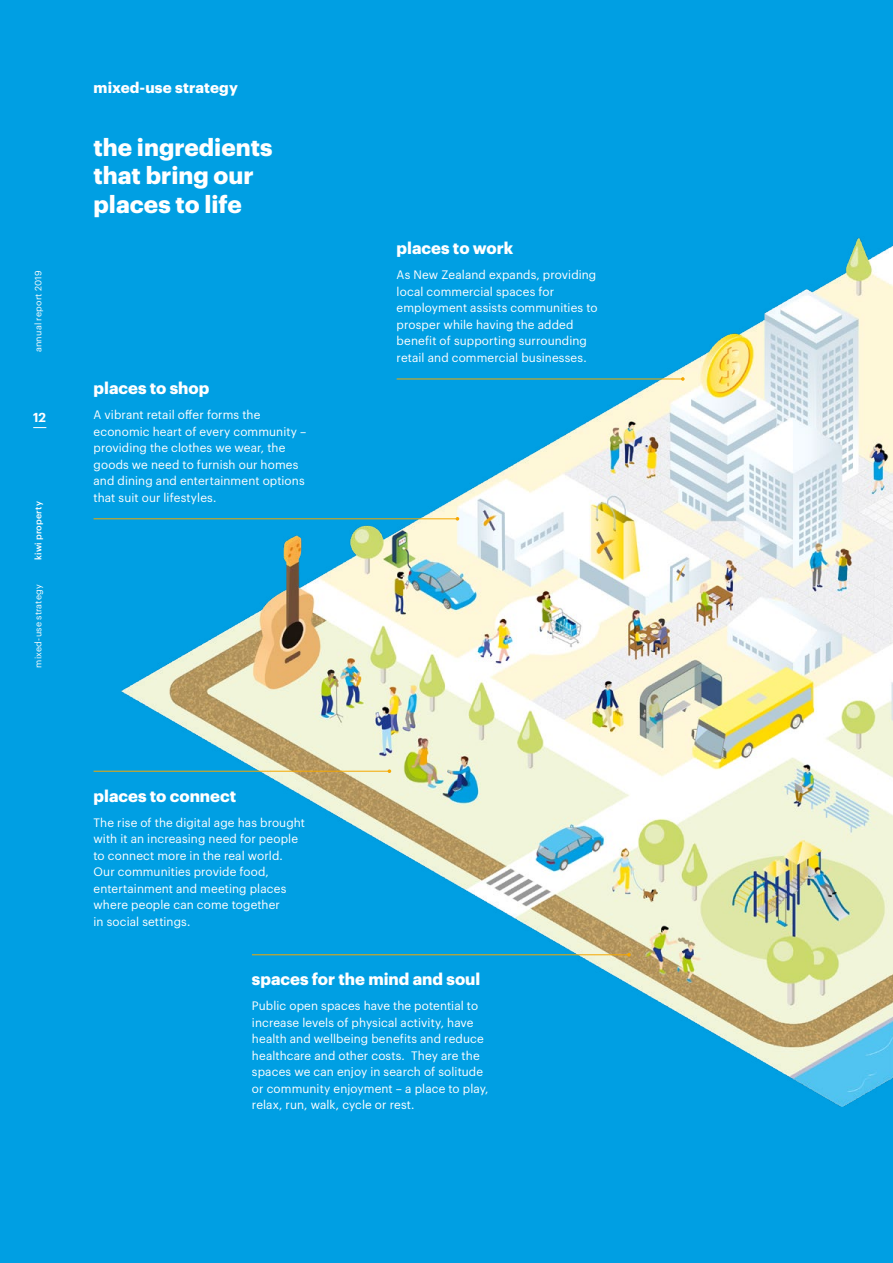
<style>
.page{position:relative;width:893px;height:1263px;background:#009fe3}
.page>*{position:absolute;margin:0;border:0;box-sizing:border-box;transform-origin:0 0}
.t1{font:700 24px/28.5px "Graphik";color:#fff}
.t2{font:700 16.5px "Graphik";color:#fff}
.KPL-IR19-Section-hea{font:700 15px "Graphik";letter-spacing:.01em;color:#fff}
.KPL-Page-numbers{font:600 12.75px "Graphik";color:#fff}
.KPL-IR19-Body-copy-s{font:12px/16.5px "Graphik";letter-spacing:.01em;color:#fff}
.KPL-Side-description{font:9px "Graphik";letter-spacing:.02em;color:#fff}
.KPL-Side-description-2{font:500 9px "Graphik";letter-spacing:.02em;color:#fff}
</style>
<div class="page">
<img style="left:121px;top:237px;width:772px;height:870px">
<hr style="left:94px;top:518px;width:363px;height:1px;background:#f4a700">
<hr style="left:397px;top:378px;width:286px;height:1px;background:#f4a700">
<svg style="left:681px;top:377px;width:4px;height:4px"></svg>
<hr style="left:94px;top:771px;width:295px;height:1px;background:#f4a700">
<hr style="left:252px;top:954px;width:377px;height:1px;background:#f4a700">
<svg style="left:33px;top:427px;width:13px;height:1px"></svg>
<p class="KPL-Side-description" style="left:31px;top:352px;width:83px;rotate:-90deg">annual report 2019</p>
<p class="KPL-Page-numbers" style="left:33px;top:408px;width:14px">12</p>
<p class="KPL-Side-description-2" style="left:31px;top:560px;width:60px;rotate:-90deg">kiwi property</p>
<p class="KPL-Side-description" style="left:31px;top:667px;width:85px;rotate:-90deg">mixed-use strategy</p>
<p class="KPL-IR19-Section-hea" style="left:94px;top:76px;width:146px">mixed-use strategy</p>
<p class="t1" style="left:94px;top:131px;width:180px">the ingredients that bring our places to life</p>
<p class="t2" style="left:94px;top:375px;width:117px">places to shop</p>
<p class="KPL-IR19-Body-copy-s" style="left:94px;top:406px;width:214px">A vibrant retail offer forms the economic heart of every community – providing the clothes we wear, the goods we need to furnish our homes and dining and entertainment options that suit our lifestyles.</p>
<p class="t2" style="left:397px;top:236px;width:118px">places to work</p>
<p class="KPL-IR19-Body-copy-s" style="left:397px;top:266px;width:202px">As New Zealand expands, providing local commercial spaces for employment assists communities to prosper while having the added benefit of supporting surrounding retail and commercial businesses.</p>
<p class="t2" style="left:94px;top:783px;width:144px">places to connect</p>
<p class="KPL-IR19-Body-copy-s" style="left:94px;top:813px;width:213px">The rise of the digital age has brought with it an increasing need for people to connect more in the real world.<br>Our communities provide food, entertainment and meeting places where people can come together<br>in social settings.</p>
<p class="t2" style="left:252px;top:967px;width:230px">spaces for the mind and soul</p>
<p class="KPL-IR19-Body-copy-s" style="left:252px;top:997px;width:238px">Public open spaces have the potential to increase levels of physical activity, have health and wellbeing benefits and reduce healthcare and other costs. They are the spaces we can enjoy in search of solitude or community enjoyment – a place to play, relax, run, walk, cycle or rest.</p>
</div>
